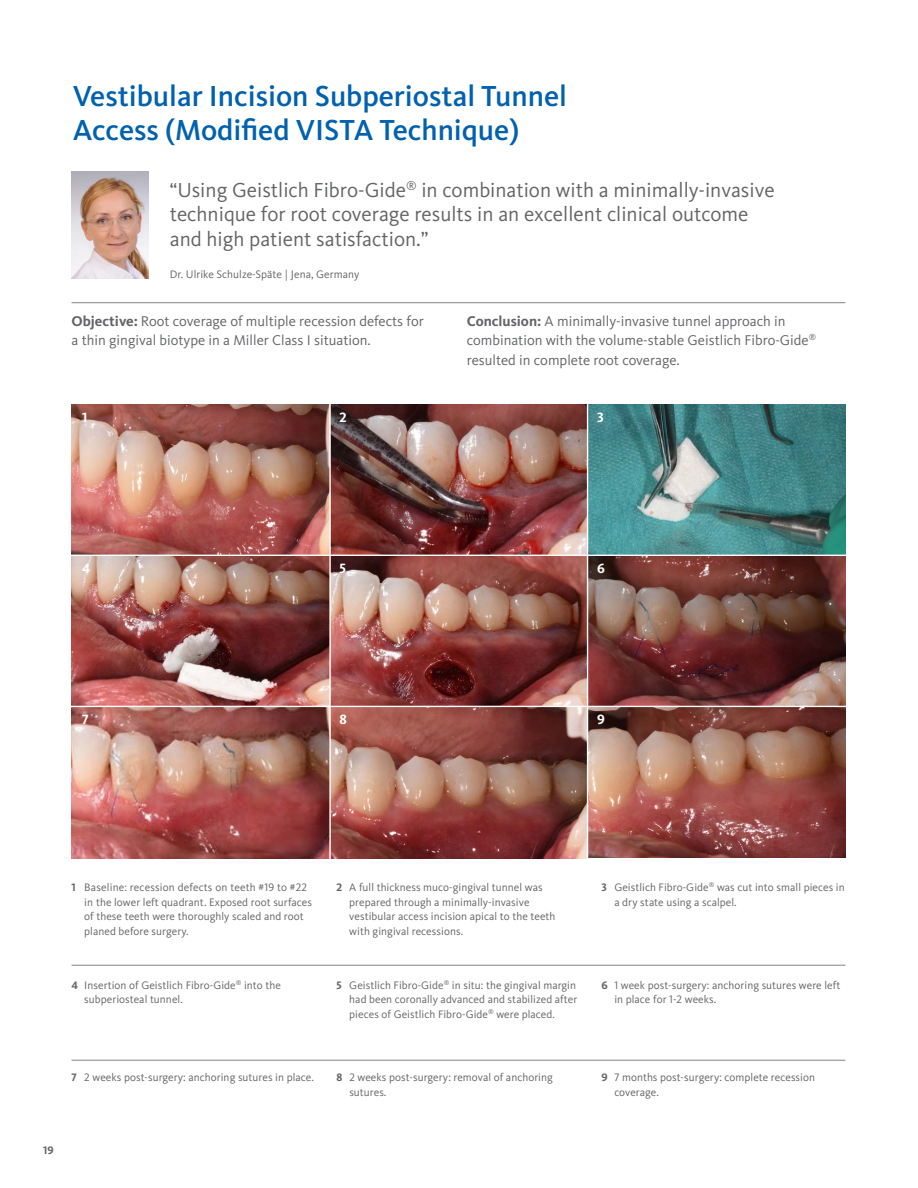
<style>
.page{position:relative;width:918px;height:1188px;background:#fff}
.page>*{position:absolute;margin:0;border:0;box-sizing:border-box;transform-origin:0 0}
.t1{font:500 30px/34px "Kievit Pro";color:#0061af}
.t2{font:21px/24.5px "Kievit Pro";color:#636466}
.t3{font:14.7px/19.5px "Kievit Pro";color:#636466}
.t4{font:700 13.95px "Kievit Pro";color:#fff}
.t5{font:11.25px/14.7px "Kievit Pro";letter-spacing:.005em;color:#636466}
.t6{font:700 11.25px "Kievit Pro";color:#636466}
.s1{font-weight:700}
</style>
<div class="page">
<img style="left:72px;top:404px;width:773px;height:454px">
<img style="left:331px;top:707px;width:256px;height:151px">
<img style="left:72px;top:171px;width:77px;height:107px">
<hr style="left:72px;top:965px;width:773px;height:1px;background:#636466">
<hr style="left:72px;top:1060px;width:773px;height:1px;background:#636466">
<hr style="left:329px;top:401px;width:2px;height:470px;background:#fff">
<hr style="left:587px;top:396px;width:1px;height:471px;background:#fff">
<hr style="left:51px;top:555px;width:798px;height:1px;background:#fff">
<hr style="left:51px;top:706px;width:798px;height:1px;background:#fff">
<hr style="left:72px;top:302px;width:773px;height:1px;background:#636466">
<h1 class="t1" style="left:73px;top:79px;width:496px">Vestibular Incision Subperiostal Tunnel<br>Access (Modified VISTA Technique)</h1>
<h2 class="t2" style="left:170px;top:177px;width:606px">“Using Geistlich Fibro-Gide<sup>®</sup> in combination with a minimally-invasive technique for root coverage results in an excellent clinical outcome and high patient satisfaction.”</h2>
<p class="t5" style="left:170px;top:267px;width:191px">Dr. Ulrike Schulze-Späte | Jena, Germany</p>
<h3 class="t3" style="left:72px;top:311px;width:354px"><span class="s1">Objective:</span> Root coverage of multiple recession defects for a thin gingival biotype in a Miller Class I situation.</h3>
<h3 class="t3" style="left:467px;top:311px;width:351px"><span class="s1">Conclusion:</span> A minimally-invasive tunnel approach in combination with the volume-stable Geistlich Fibro-Gide<sup>® </sup>resulted in complete root coverage.</h3>
<p class="t4" style="left:82px;top:409px;width:7px">1</p>
<p class="t4" style="left:340px;top:409px;width:9px">2</p>
<p class="t4" style="left:597px;top:409px;width:8px">3</p>
<p class="t4" style="left:82px;top:560px;width:10px">4</p>
<p class="t4" style="left:340px;top:560px;width:8px">5</p>
<p class="t4" style="left:597px;top:560px;width:9px">6</p>
<p class="t4" style="left:82px;top:711px;width:8px">7</p>
<p class="t4" style="left:340px;top:711px;width:9px">8</p>
<p class="t4" style="left:597px;top:711px;width:9px">9</p>
<p class="t5" style="left:84px;top:880px;width:229px;text-indent:-13px"><span class="s1">1</span> Baseline: recession defects on teeth #19 to #22 in the lower left quadrant. Exposed root surfaces of these teeth were thoroughly scaled and root planed before surgery.</p>
<p class="t5" style="left:349px;top:880px;width:208px;text-indent:-13px"><span class="s1">2</span> A full thickness muco-gingival tunnel was prepared through a minimally-invasive vestibular access incision apical to the teeth with gingival recessions.</p>
<p class="t5" style="left:614px;top:880px;width:232px;text-indent:-13px"><span class="s1">3</span> Geistlich Fibro-Gide<sup>®</sup> was cut into small pieces in a dry state using a scalpel.</p>
<p class="t5" style="left:84px;top:977px;width:198px;text-indent:-13px"><span class="s1">4</span> Insertion of Geistlich Fibro-Gide<sup>®</sup> into the subperiosteal tunnel.</p>
<p class="t5" style="left:349px;top:977px;width:229px;text-align:justify;text-indent:-13px"><span class="s1">5</span> Geistlich Fibro-Gide<sup>®</sup> in situ: the gingival margin had been coronally advanced and stabilized after pieces of Geistlich Fibro-Gide<sup>®</sup> were placed.</p>
<p class="t5" style="left:614px;top:977px;width:227px;text-indent:-13px"><span class="s1">6</span> 1 week post-surgery: anchoring sutures were left in place for 1-2 weeks.</p>
<p class="t5" style="left:72px;top:1070px;width:244px"><span class="s1">7</span> 2 weeks post-surgery: anchoring sutures in place.</p>
<p class="t5" style="left:349px;top:1070px;width:205px;text-indent:-13px"><span class="s1">8</span> 2 weeks post-surgery: removal of anchoring sutures.</p>
<p class="t5" style="left:614px;top:1070px;width:202px;text-indent:-13px"><span class="s1">9</span> 7 months post-surgery: complete recession coverage.</p>
<p class="t6" style="left:43px;top:1144px;width:12px">19</p>
</div>
